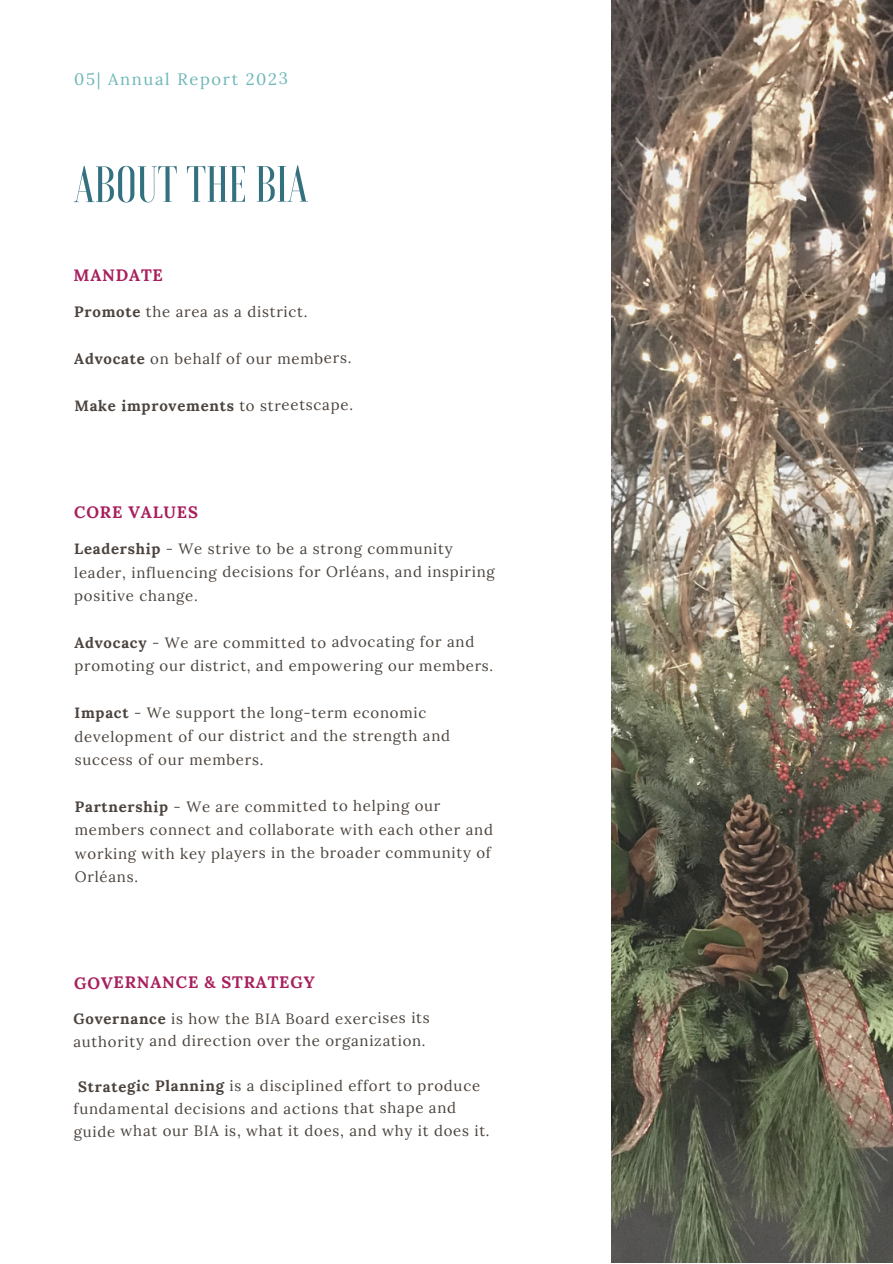
<style>
.page{position:relative;width:893px;height:1264px;background:#fff}
.page>*{position:absolute;margin:0;border:0;box-sizing:border-box;transform-origin:0 0}
.t1{font:500 51px "Voga";color:#337180}
.t2{font:700 16.5px "Lora";letter-spacing:.045em;color:#a71f5d}
.t3{font:16.5px "Lora";letter-spacing:.095em;color:#6fb7b8}
.t4{font:15px/23.5px "Lora";letter-spacing:.045em;color:#4b433d}
.t5{font:700 15px "Lora";letter-spacing:.045em;color:#4b433d}
.s1{font-weight:700}
.s2{font-weight:400}
</style>
<div class="page">
<img style="left:611px;top:0;width:281px;height:1262px">
<p class="t3" style="left:74px;top:68px;width:215px">05| Annual Report 2023</p>
<h1 class="t1" style="left:74px;top:159px;width:235px">ABOUT THE BIA</h1>
<h3 class="t2" style="left:73px;top:264px;width:91px">MANDATE</h3>
<p class="t4" style="left:74px;top:299px;width:235px"><span class="s1">Promote</span> the area as a district.</p>
<p class="t4" style="left:74px;top:346px;width:279px"><span class="s1">Advocate</span> on behalf of our members.</p>
<p class="t5" style="left:74px;top:395px;width:280px">Make improvements <span class="s2">to streetscape.</span></p>
<h3 class="t2" style="left:74px;top:501px;width:125px">CORE VALUES</h3>
<p class="t4" style="left:74px;top:536px;width:422px"><span class="s1">Leadership</span> - We strive to be a strong community leader, influencing decisions for Orléans, and inspiring positive change.</p>
<p class="t4" style="left:74px;top:630px;width:420px"><span class="s1">Advocacy</span> - We are committed to advocating for and promoting our district, and empowering our members.</p>
<p class="t4" style="left:75px;top:700px;width:377px"><span class="s1">Impact</span> - We support the long-term economic development of our district and the strength and success of our members.</p>
<p class="t4" style="left:75px;top:794px;width:419px"><span class="s1">Partnership</span> - We are committed to helping our members connect and collaborate with each other and working with key players in the broader community of Orléans.</p>
<h3 class="t2" style="left:74px;top:971px;width:242px">GOVERNANCE &amp; STRATEGY</h3>
<p class="t4" style="left:73px;top:1006px;width:358px;line-height:22.6px"><span class="s1">Governance</span> is how the BIA Board exercises its authority and direction over the organization.</p>
<p class="t4" style="left:74px;top:1074px;width:417px;line-height:22.5px;text-indent:5px"><span class="s1">Strategic Planning</span> is a disciplined effort to produce fundamental decisions and actions that shape and guide what our BIA is, what it does, and why it does it.</p>
</div>
